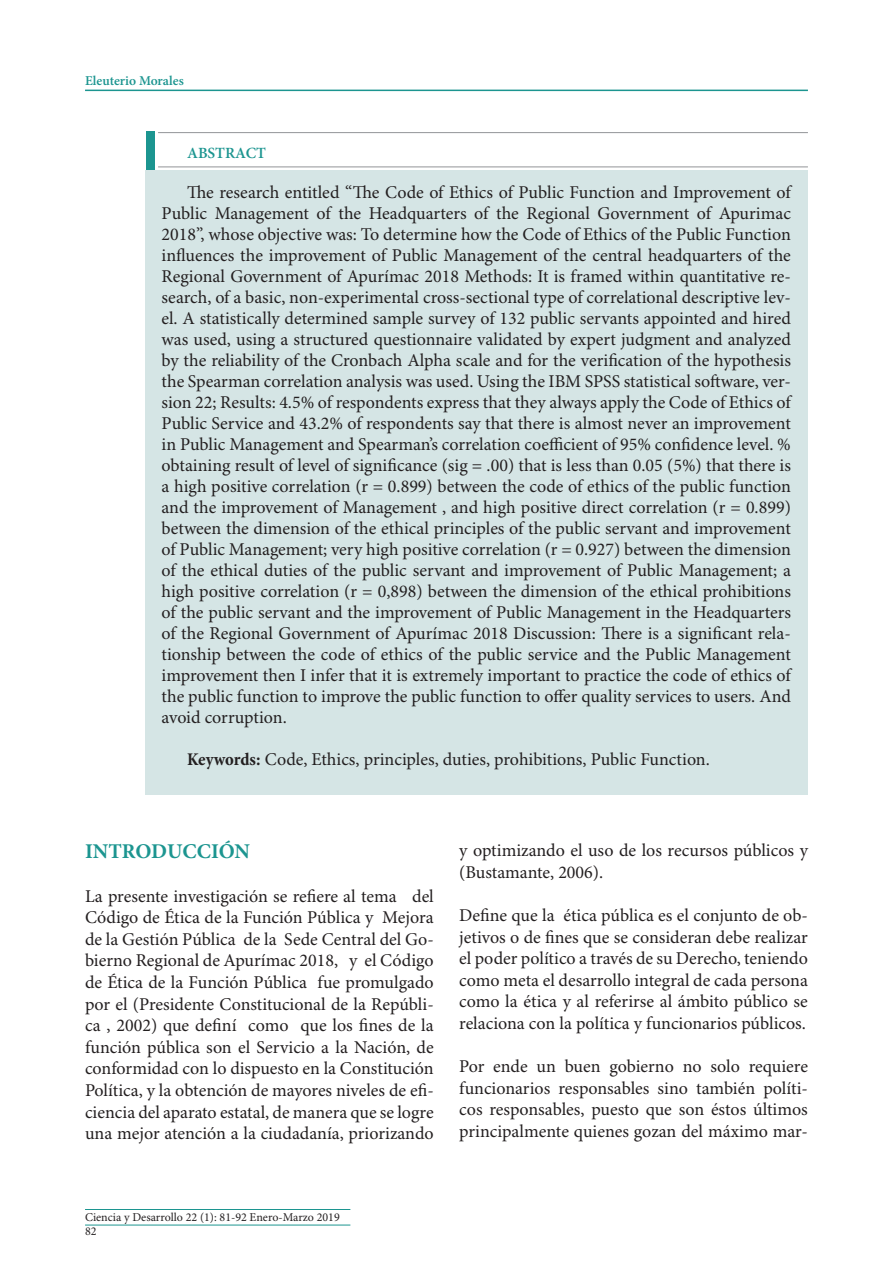
<style>
.page{position:relative;width:893px;height:1263px;background:#fff}
.page>*{position:absolute;margin:0;border:0;box-sizing:border-box;transform-origin:0 0}
.t1{font:700 21px "Minion Pro";color:#1c9590}
.t2{font:18px/21px "Minion Pro";color:#231f20;text-align:justify}
.Texto_de_bloque{font:600 15.6px "Minion Pro";color:#1c9590}
.t3{font:600 13.5px "Minion Pro";color:#1c9590}
.t4{font:12px "Minion Pro";color:#231f20}
.s1{font-weight:700;font-stretch:condensed}
</style>
<div class="page">
<hr style="left:85px;top:90px;width:723px;height:1px;background:#1c9590">
<div style="left:146px;top:143px;width:8px;height:35px;background:#1c9590"></div>
<div style="left:146px;top:170px;width:662px;height:625px;background:#d5e5e5"></div>
<div style="left:146px;top:131px;width:8px;height:35px;background:#1c9590"></div>
<hr style="left:158px;top:132px;width:650px;height:1px;background:#939598">
<hr style="left:158px;top:167px;width:650px;height:1px;background:#939598">
<hr style="left:85px;top:1209px;width:265px;height:1px;background:#1c9590">
<hr style="left:85px;top:1225px;width:265px;height:1px;background:#1c9590">
<p class="t3" style="left:85px;top:71px;width:100px">Eleuterio Morales</p>
<p class="Texto_de_bloque" style="left:187px;top:142px;width:80px">ABSTRACT</p>
<p class="t2" style="left:162px;top:182px;width:631px;text-indent:26px">The research entitled “The Code of Ethics of Public Function and Improvement of Public Management of the Headquarters of the Regional Government of Apurimac 2018”, whose objective was: To determine how the Code of Ethics of the Public Function influences the improvement of Public Management of the central headquarters of the Regional Government of Apurímac 2018 Methods: It is framed within quantitative re&shy;search, of a basic, non-experimental cross-sectional type of correlational descriptive lev&shy;el. A statistically determined sample survey of 132 public servants appointed and hired was used, using a structured questionnaire validated by expert judgment and analyzed by the reliability of the Cronbach Alpha scale and for the verification of the hypothesis the Spearman correlation analysis was used. Using the IBM SPSS statistical software, ver&shy;sion 22; Results: 4.5% of respondents express that they always apply the Code of Ethics of Public Service and 43.2% of respondents say that there is almost never an improvement in Public Management and Spearman’s correlation coefficient of 95% confidence level. % obtaining result of level of significance (sig = .00) that is less than 0.05 (5%) that there is a high positive correlation (r = 0.899) between the code of ethics of the public function and the improvement of Management , and high positive direct correlation (r = 0.899) between the dimension of the ethical principles of the public servant and improvement of Public Management; very high positive correlation (r = 0.927) between the dimension of the ethical duties of the public servant and improvement of Public Management; a high positive correlation (r = 0,898) between the dimension of the ethical prohibitions of the public servant and the improvement of Public Management in the Headquarters of the Regional Government of Apurímac 2018 Discussion: There is a significant rela&shy;tionship between the code of ethics of the public service and the Public Management improvement then I infer that it is extremely important to practice the code of ethics of the public function to improve the public function to offer quality services to users. And avoid corruption.</p>
<p class="t2" style="left:187px;top:749px;width:524px"><span class="s1">Keywords:</span> Code, Ethics, principles, duties, prohibitions, Public Function.</p>
<p class="t1" style="left:85px;top:837px;width:167px">INTRODUCCIÓN</p>
<p class="t2" style="left:85px;top:886px;width:350px;line-height:21.6px">La presente investigación se refiere al tema del Código de Ética de la Función Pública y Mejora de la Gestión Pública de la Sede Central del Go&shy;bierno Regional de Apurímac 2018, y el Código de Ética de la Función Pública fue promulgado por el (Presidente Constitucional de la Repúbli&shy;ca , 2002) que definí como que los fines de la función pública son el Servicio a la Nación, de conformidad con lo dispuesto en la Constitución Política, y la obtención de mayores niveles de efi&shy;ciencia del aparato estatal, de manera que se logre una mejor atención a la ciudadanía, priorizando</p>
<p class="t2" style="left:459px;top:840px;width:350px;line-height:21.6px">y optimizando el uso de los recursos públicos y (Bustamante, 2006).</p>
<p class="t2" style="left:459px;top:905px;width:350px;line-height:21.6px">Define que la ética pública es el conjunto de ob&shy;jetivos o de fines que se consideran debe realizar el poder político a través de su Derecho, teniendo como meta el desarrollo integral de cada persona como la ética y al referirse al ámbito público se relaciona con la política y funcionarios públicos.</p>
<p class="t2" style="left:459px;top:1056px;width:350px;line-height:21.6px">Por ende un buen gobierno no solo requiere funcionarios responsables sino también políti&shy;cos responsables, puesto que son éstos últimos principalmente quienes gozan del máximo mar-</p>
<p class="t4" style="left:85px;top:1210px;width:256px">Ciencia y Desarrollo 22 (1): 81-92 Enero-Marzo 2019</p>
<p class="t4" style="left:85px;top:1224px;width:13px">82</p>
</div>
